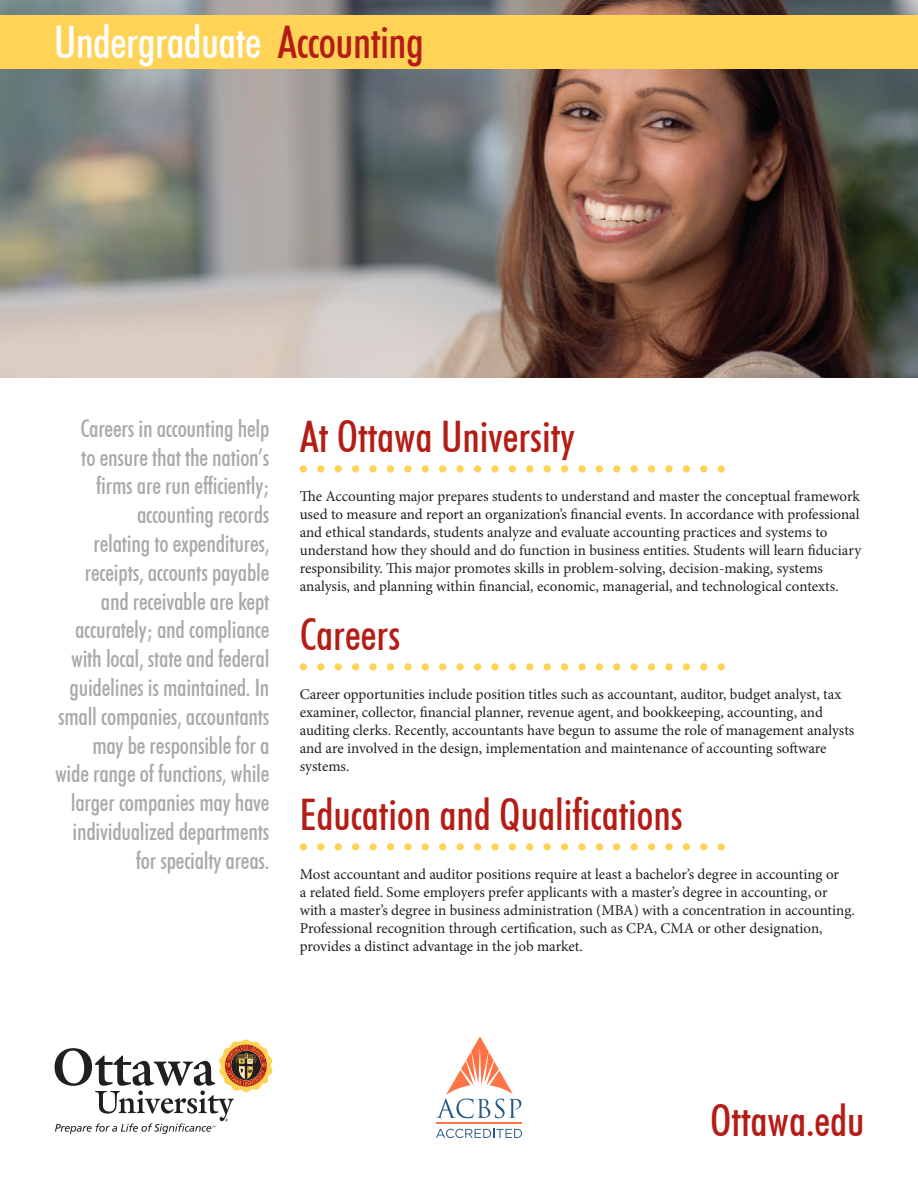
<style>
.page{position:relative;width:918px;height:1188px;background:#fff}
.page>*{position:absolute;margin:0;border:0;box-sizing:border-box;transform-origin:0 0}
.t1{font:500 condensed 45px "Futura BT";letter-spacing:-.01em;color:#fff}
.t2{font:500 condensed 43.5px "Futura BT";color:#b41d15}
.t3{font:500 condensed 24px/28.8px "Futura BT";letter-spacing:-.01em;color:#a8a9ad;text-align:right}
.t4{font:15px/18px "Minion Pro";color:#231f20}
.s1{color:#b41d15}
</style>
<div class="page">
<img style="left:0;top:0;width:918px;height:378px">
<div style="left:0;top:15px;width:918px;height:53px;background:#fed356"></div>
<div style="left:369px;top:465px;width:8px;height:8px;background:#fed356;border-radius:50%"></div>
<div style="left:300px;top:465px;width:7px;height:8px;background:#fed356;border-radius:50%"></div>
<div style="left:439px;top:465px;width:7px;height:8px;background:#fed356;border-radius:50%"></div>
<div style="left:404px;top:465px;width:8px;height:8px;background:#fed356;border-radius:50%"></div>
<div style="left:335px;top:465px;width:7px;height:8px;background:#fed356;border-radius:50%"></div>
<div style="left:474px;top:465px;width:7px;height:8px;background:#fed356;border-radius:50%"></div>
<div style="left:387px;top:465px;width:7px;height:8px;background:#fed356;border-radius:50%"></div>
<div style="left:317px;top:465px;width:7px;height:8px;background:#fed356;border-radius:50%"></div>
<div style="left:457px;top:465px;width:7px;height:8px;background:#fed356;border-radius:50%"></div>
<div style="left:422px;top:465px;width:7px;height:8px;background:#fed356;border-radius:50%"></div>
<div style="left:352px;top:465px;width:7px;height:8px;background:#fed356;border-radius:50%"></div>
<div style="left:491px;top:465px;width:8px;height:8px;background:#fed356;border-radius:50%"></div>
<div style="left:509px;top:465px;width:7px;height:8px;background:#fed356;border-radius:50%"></div>
<div style="left:596px;top:465px;width:7px;height:8px;background:#fed356;border-radius:50%"></div>
<div style="left:526px;top:465px;width:7px;height:8px;background:#fed356;border-radius:50%"></div>
<div style="left:561px;top:465px;width:7px;height:8px;background:#fed356;border-radius:50%"></div>
<div style="left:544px;top:465px;width:7px;height:8px;background:#fed356;border-radius:50%"></div>
<div style="left:578px;top:465px;width:8px;height:8px;background:#fed356;border-radius:50%"></div>
<div style="left:665px;top:465px;width:8px;height:8px;background:#fed356;border-radius:50%"></div>
<div style="left:700px;top:465px;width:7px;height:8px;background:#fed356;border-radius:50%"></div>
<div style="left:630px;top:465px;width:8px;height:8px;background:#fed356;border-radius:50%"></div>
<div style="left:683px;top:465px;width:7px;height:8px;background:#fed356;border-radius:50%"></div>
<div style="left:613px;top:465px;width:7px;height:8px;background:#fed356;border-radius:50%"></div>
<div style="left:718px;top:465px;width:7px;height:8px;background:#fed356;border-radius:50%"></div>
<div style="left:648px;top:465px;width:7px;height:8px;background:#fed356;border-radius:50%"></div>
<div style="left:369px;top:663px;width:8px;height:8px;background:#fed356;border-radius:50%"></div>
<div style="left:300px;top:663px;width:7px;height:8px;background:#fed356;border-radius:50%"></div>
<div style="left:439px;top:663px;width:7px;height:8px;background:#fed356;border-radius:50%"></div>
<div style="left:404px;top:663px;width:8px;height:8px;background:#fed356;border-radius:50%"></div>
<div style="left:335px;top:663px;width:7px;height:8px;background:#fed356;border-radius:50%"></div>
<div style="left:474px;top:663px;width:7px;height:8px;background:#fed356;border-radius:50%"></div>
<div style="left:387px;top:663px;width:7px;height:8px;background:#fed356;border-radius:50%"></div>
<div style="left:317px;top:663px;width:7px;height:8px;background:#fed356;border-radius:50%"></div>
<div style="left:457px;top:663px;width:7px;height:8px;background:#fed356;border-radius:50%"></div>
<div style="left:422px;top:663px;width:7px;height:8px;background:#fed356;border-radius:50%"></div>
<div style="left:352px;top:663px;width:7px;height:8px;background:#fed356;border-radius:50%"></div>
<div style="left:491px;top:663px;width:8px;height:8px;background:#fed356;border-radius:50%"></div>
<div style="left:509px;top:663px;width:7px;height:8px;background:#fed356;border-radius:50%"></div>
<div style="left:596px;top:663px;width:7px;height:8px;background:#fed356;border-radius:50%"></div>
<div style="left:526px;top:663px;width:7px;height:8px;background:#fed356;border-radius:50%"></div>
<div style="left:561px;top:663px;width:7px;height:8px;background:#fed356;border-radius:50%"></div>
<div style="left:544px;top:663px;width:7px;height:8px;background:#fed356;border-radius:50%"></div>
<div style="left:578px;top:663px;width:8px;height:8px;background:#fed356;border-radius:50%"></div>
<div style="left:665px;top:663px;width:8px;height:8px;background:#fed356;border-radius:50%"></div>
<div style="left:700px;top:663px;width:7px;height:8px;background:#fed356;border-radius:50%"></div>
<div style="left:630px;top:663px;width:8px;height:8px;background:#fed356;border-radius:50%"></div>
<div style="left:683px;top:663px;width:7px;height:8px;background:#fed356;border-radius:50%"></div>
<div style="left:613px;top:663px;width:7px;height:8px;background:#fed356;border-radius:50%"></div>
<div style="left:718px;top:663px;width:7px;height:8px;background:#fed356;border-radius:50%"></div>
<div style="left:648px;top:663px;width:7px;height:8px;background:#fed356;border-radius:50%"></div>
<div style="left:369px;top:843px;width:8px;height:8px;background:#fed356;border-radius:50%"></div>
<div style="left:300px;top:843px;width:7px;height:8px;background:#fed356;border-radius:50%"></div>
<div style="left:439px;top:843px;width:7px;height:8px;background:#fed356;border-radius:50%"></div>
<div style="left:404px;top:843px;width:8px;height:8px;background:#fed356;border-radius:50%"></div>
<div style="left:335px;top:843px;width:7px;height:8px;background:#fed356;border-radius:50%"></div>
<div style="left:474px;top:843px;width:7px;height:8px;background:#fed356;border-radius:50%"></div>
<div style="left:387px;top:843px;width:7px;height:8px;background:#fed356;border-radius:50%"></div>
<div style="left:317px;top:843px;width:7px;height:8px;background:#fed356;border-radius:50%"></div>
<div style="left:457px;top:843px;width:7px;height:8px;background:#fed356;border-radius:50%"></div>
<div style="left:422px;top:843px;width:7px;height:8px;background:#fed356;border-radius:50%"></div>
<div style="left:352px;top:843px;width:7px;height:8px;background:#fed356;border-radius:50%"></div>
<div style="left:491px;top:843px;width:8px;height:8px;background:#fed356;border-radius:50%"></div>
<div style="left:509px;top:843px;width:7px;height:8px;background:#fed356;border-radius:50%"></div>
<div style="left:596px;top:843px;width:7px;height:8px;background:#fed356;border-radius:50%"></div>
<div style="left:526px;top:843px;width:7px;height:8px;background:#fed356;border-radius:50%"></div>
<div style="left:561px;top:843px;width:7px;height:8px;background:#fed356;border-radius:50%"></div>
<div style="left:544px;top:843px;width:7px;height:8px;background:#fed356;border-radius:50%"></div>
<div style="left:578px;top:843px;width:8px;height:8px;background:#fed356;border-radius:50%"></div>
<div style="left:665px;top:843px;width:8px;height:8px;background:#fed356;border-radius:50%"></div>
<div style="left:700px;top:843px;width:7px;height:8px;background:#fed356;border-radius:50%"></div>
<div style="left:630px;top:843px;width:8px;height:8px;background:#fed356;border-radius:50%"></div>
<div style="left:683px;top:843px;width:7px;height:8px;background:#fed356;border-radius:50%"></div>
<div style="left:613px;top:843px;width:7px;height:8px;background:#fed356;border-radius:50%"></div>
<div style="left:718px;top:843px;width:7px;height:8px;background:#fed356;border-radius:50%"></div>
<div style="left:648px;top:843px;width:7px;height:8px;background:#fed356;border-radius:50%"></div>
<svg style="left:55px;top:1040px;width:217px;height:94px"></svg>
<hr style="left:436px;top:1123px;width:85px;height:1px;background:#ff7446">
<svg style="left:436px;top:1036px;width:85px;height:82px"></svg>
<svg style="left:436px;top:1129px;width:86px;height:9px"></svg>
<p class="t1" style="left:54px;top:15px;width:371px">Undergraduate <span class="s1">Accounting</span></p>
<p class="t3" style="left:55px;top:414px;width:216px">Careers in accounting help<br>to ensure that the nation’s firms are run efficiently; accounting records<br>relating to expenditures, receipts, accounts payable and receivable are kept accurately; and compliance with local, state and federal guidelines is maintained. In small companies, accountants may be responsible for a wide range of functions, while larger companies may have individualized departments for specialty areas.</p>
<p class="t2" style="left:300px;top:410px;width:276px">At Ottawa University</p>
<p class="t4" style="left:300px;top:487px;width:563px">The Accounting major prepares students to understand and master the conceptual framework used to measure and report an organization’s financial events. In accordance with professional and ethical standards, students analyze and evaluate accounting practices and systems to understand how they should and do function in business entities. Students will learn fiduciary responsibility. This major promotes skills in problem-solving, decision-making, systems analysis, and planning within financial, economic, managerial, and technological contexts.</p>
<p class="t2" style="left:300px;top:608px;width:102px">Careers</p>
<p class="t4" style="left:300px;top:685px;width:556px">Career opportunities include position titles such as accountant, auditor, budget analyst, tax examiner, collector, financial planner, revenue agent, and bookkeeping, accounting, and auditing clerks. Recently, accountants have begun to assume the role of management analysts and are involved in the design, implementation and maintenance of accounting software systems.</p>
<p class="t2" style="left:300px;top:788px;width:385px">Education and Qualifications</p>
<p class="t4" style="left:300px;top:865px;width:557px">Most accountant and auditor positions require at least a bachelor’s degree in accounting or<br>a related field. Some employers prefer applicants with a master’s degree in accounting, or with a master’s degree in business administration (MBA) with a concentration in accounting.<br>Professional recognition through certification, such as CPA, CMA or other designation, provides a distinct advantage in the job market.</p>
<p class="t2" style="left:710px;top:1094px;width:156px">Ottawa.edu</p>
</div>
